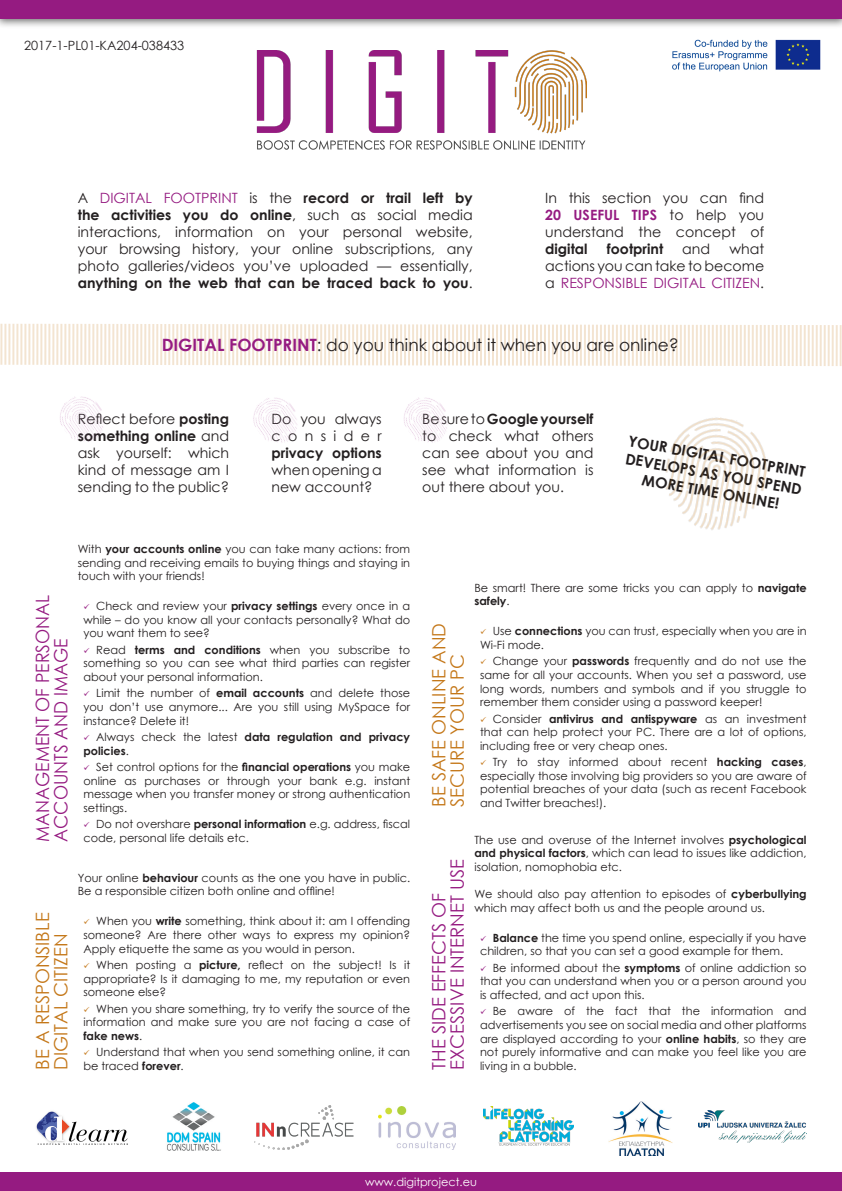
<style>
.page{position:relative;width:842px;height:1191px;background:#fff}
.page>*{position:absolute;margin:0;border:0;box-sizing:border-box;transform-origin:0 0}
.t1{font:18.4px/18.4px "Century Gothic";color:#c47718}
.t2{font:18.4px/18.4px "Century Gothic";color:#951b81;scale:.95 1}
.t3{font:18.4px/18.4px "Century Gothic";color:#951b81}
.t4{font:17px "Century Gothic";color:#231f20}
.t5{font:700 14.9px/17.8px "Century Gothic";color:#231f20}
.t6{font:14.1px/17px "Century Gothic";color:#231f20;text-align:justify}
.t7{font:700 14.1px "Century Gothic";color:#231f20}
.t8{font:12.7px "Century Gothic";color:#231f20}
.t9{font:11.3px/13.6px "Century Gothic";color:#231f20;text-align:justify}
.t10{font:700 11.3px/13.6px "Century Gothic";color:#231f20}
.t11{font:11.3px "Century Gothic";color:#fff}
.s1{color:#951b81}
.s2{font-weight:700}
.s3{font-weight:700;color:#951b81}
.s4{font-weight:400}
</style>
<div class="page">
<svg style="left:0;top:323px;width:842px;height:43px"></svg>
<img style="left:257px;top:51px;width:330px;height:99px">
<div style="left:0;top:1172px;width:842px;height:19px;background:#951b81"></div>
<div style="left:0;top:0;width:842px;height:29px;background:#3f3f3e;opacity:.75"></div>
<div style="left:0;top:0;width:842px;height:18px;background:#951b81"></div>
<img style="left:665px;top:417px;width:102px;height:113px">
<img style="left:36px;top:1111px;width:92px;height:33px">
<img style="left:167px;top:1102px;width:54px;height:49px">
<img style="left:254px;top:1106px;width:100px;height:43px">
<img style="left:379px;top:1106px;width:76px;height:43px">
<img style="left:484px;top:1107px;width:90px;height:39px">
<img style="left:609px;top:1101px;width:64px;height:54px">
<img style="left:699px;top:1110px;width:108px;height:32px">
<img style="left:672px;top:39px;width:149px;height:33px">
<img style="left:60px;top:396px;width:44px;height:46px">
<img style="left:253px;top:398px;width:44px;height:45px">
<img style="left:404px;top:397px;width:44px;height:46px">
<p class="t8" style="left:24px;top:36px;width:162px">2017-1-PL01-KA204-038433</p>
<p class="t6" style="left:78px;top:189px;width:396px">A <span class="s1">DIGITAL FOOTPRINT</span> is the <span class="s2">record or trail left by the activities you do online</span>, such as social media interactions, information on your personal website, your browsing history, your online subscriptions, any photo galleries/videos you’ve uploaded — essentially, <span class="s2">anything on the web that can be traced back to you</span>.</p>
<p class="t6" style="left:545px;top:189px;width:220px">In this section you can find <span class="s3">20 USEFUL TIPS</span> to help you understand the concept of <span class="s2">digital</span></p>
<p class="t7" style="left:607px;top:238px;width:58px">footprint</p>
<p class="t6" style="left:682px;top:240px;width:29px">and</p>
<p class="t6" style="left:545px;top:240px;width:220px;text-indent:184px">what actions you can take to become a <span class="s1">RESPONSIBLE DIGITAL CITIZEN</span>.</p>
<p class="t4" style="left:162px;top:333px;width:519px"><span class="s3">DIGITAL FOOTPRINT</span>: do you think about it when you are online?</p>
<p class="t6" style="left:78px;top:410px;width:153px">Reflect before <span class="s2">posting something online</span> and ask yourself: which kind of message am I sending to the public?</p>
<p class="t6" style="left:271px;top:410px;width:112px">Do you always consider <span class="s2">privacy options </span>when opening a new account?</p>
<p class="t6" style="left:422px;top:410px;width:173px">Be sure to <span class="s2">Google yourself </span>to check what others can see about you and see what information is out there about you.</p>
<p class="t5" style="left:630px;top:431px;width:181px;rotate:10deg">YOUR DIGITAL FOOTPRINT<br>DEVELOPS AS YOU SPEND</p>
<p class="t5" style="left:644px;top:470px;width:140px;rotate:10deg">MORE TIME ONLINE!</p>
<p class="t2" style="left:33px;top:841px;width:261px;rotate:-90deg">MANAGEMENT OF PERSONAL<br>ACCOUNTS AND IMAGE</p>
<p class="t1" style="left:33px;top:1069px;width:159px;rotate:-90deg">BE A RESPONSIBLE</p>
<p class="t1" style="left:51px;top:1069px;width:138px;rotate:-90deg">DIGITAL CITIZEN</p>
<p class="t9" style="left:78px;top:542px;width:334px">With <span class="s2">your accounts online</span> you can take many actions: from sending and receiving emails to buying things and staying in touch with your friends!</p>
<p class="t9" style="left:83px;top:599px;width:328px;text-indent:13px">Check and review your <span class="s2">privacy settings</span> every once in a while – do you know all your contacts personally? What do you want them to see?</p>
<p class="t9" style="left:83px;top:643px;width:328px;text-indent:13px">Read <span class="s2">terms and conditions</span> when you subscribe to something so you can see what third parties can register about your personal information.</p>
<p class="t9" style="left:83px;top:686px;width:328px;text-indent:13px">Limit the number of <span class="s2">email accounts</span> and delete those you don’t use anymore... Are you still using MySpace for instance? Delete it!</p>
<p class="t10" style="left:83px;top:729px;width:328px;text-indent:13px"><span class="s4">Always check the latest</span> data regulation and privacy policies<span class="s4">.</span></p>
<p class="t9" style="left:83px;top:760px;width:328px;text-indent:13px">Set control options for the <span class="s2">financial operations</span> you make online as purchases or through your bank e.g. instant message when you transfer money or strong authentication settings.</p>
<p class="t9" style="left:96px;top:817px;width:315px">Do not overshare <span class="s2">personal information</span> e.g. address, fiscal</p>
<p class="t9" style="left:83px;top:830px;width:167px">code, personal life details etc.</p>
<p class="t9" style="left:78px;top:870px;width:334px">Your online <span class="s2">behaviour</span> counts as the one you have in public.<br>Be a responsible citizen both online and offline!</p>
<p class="t9" style="left:83px;top:914px;width:328px;text-indent:13px">When you <span class="s2">write</span> something, think about it: am I offending someone? Are there other ways to express my opinion?<br>Apply etiquette the same as you would in person.</p>
<p class="t9" style="left:83px;top:958px;width:328px;text-indent:13px">When posting a <span class="s2">picture,</span> reflect on the subject! Is it appropriate? Is it damaging to me, my reputation or even someone else?</p>
<p class="t9" style="left:83px;top:1001px;width:328px;text-indent:13px">When you share something, try to verify the source of the information and make sure you are not facing a case of <span class="s2">fake news</span>.</p>
<p class="t9" style="left:96px;top:1045px;width:316px">Understand that when you send something online, it can</p>
<p class="t9" style="left:83px;top:1058px;width:102px">be traced <span class="s2">forever</span>.</p>
<p class="t1" style="left:429px;top:807px;width:185px;rotate:-90deg">BE SAFE ONLINE AND<br>SECURE YOUR PC</p>
<p class="t3" style="left:429px;top:1069px;width:212px;rotate:-90deg">THE SIDE EFFECTS OF<br>EXCESSIVE INTERNET USE</p>
<p class="t9" style="left:474px;top:581px;width:334px">Be smart! There are some tricks you can apply to <span class="s2">navigate safely</span>.</p>
<p class="t9" style="left:480px;top:624px;width:328px;text-indent:13px">Use <span class="s2">connections</span> you can trust, especially when you are in<br>Wi-Fi mode.</p>
<p class="t9" style="left:480px;top:654px;width:328px;text-indent:13px">Change your <span class="s2">passwords</span> frequently and do not use the same for all your accounts. When you set a password, use long words, numbers and symbols and if you struggle to remember them consider using a password keeper!</p>
<p class="t9" style="left:480px;top:711px;width:328px;text-indent:13px">Consider <span class="s2">antivirus and antispyware</span> as an investment that can help protect your PC. There are a lot of options, including free or very cheap ones.</p>
<p class="t9" style="left:480px;top:755px;width:328px;text-indent:13px">Try to stay informed about recent <span class="s2">hacking cases</span>, especially those involving big providers so you are aware of potential breaches of your data (such as recent Facebook</p>
<p class="t9" style="left:480px;top:796px;width:128px">and Twitter breaches!).</p>
<p class="t9" style="left:474px;top:833px;width:334px">The use and overuse of the Internet involves <span class="s2">psychological and physical factors</span>, which can lead to issues like addiction, isolation, nomophobia etc.</p>
<p class="t9" style="left:474px;top:887px;width:334px">We should also pay attention to episodes of <span class="s2">cyberbullying </span>which may affect both us and the people around us.</p>
<p class="t9" style="left:480px;top:930px;width:328px;text-indent:13px"><span class="s2">Balance</span> the time you spend online, especially if you have children, so that you can set a good example for them.</p>
<p class="t9" style="left:480px;top:960px;width:328px;text-indent:13px">Be informed about the <span class="s2">symptoms</span> of online addiction so that you can understand when you or a person around you is affected, and act upon this.</p>
<p class="t9" style="left:480px;top:1004px;width:328px;text-indent:13px">Be aware of the fact that the information and advertisements you see on social media and other platforms are displayed according to your <span class="s2">online habits</span>, so they are not purely informative and can make you feel like you are</p>
<p class="t9" style="left:480px;top:1058px;width:98px">living in a bubble.</p>
<p class="t11" style="left:365px;top:1173px;width:113px">www.digitproject.eu</p>
</div>
